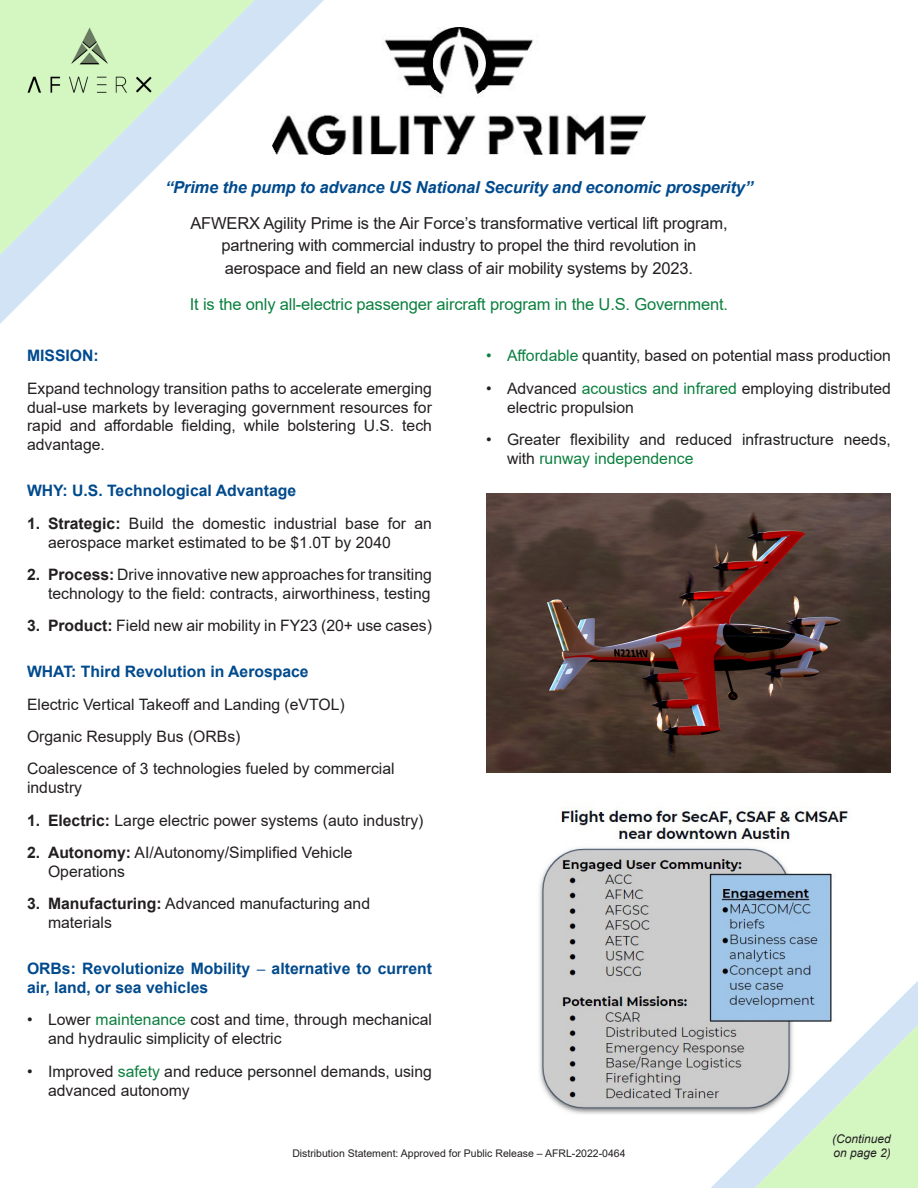
<style>
.page{position:relative;width:918px;height:1188px;background:#fff}
.page>*{position:absolute;margin:0;border:0;box-sizing:border-box;transform-origin:0 0}
.Body_Text{font:16.5px/22.5px "Arial";letter-spacing:-.01em;color:#231f20;text-align:center}
.Body_Text-2{font:16.5px "Arial";letter-spacing:-.01em;color:#0c803f}
.Body_Text-3{font:italic 700 16.5px "Arial";letter-spacing:-.01em;color:#004a8d}
.Body_Text-4{font:15.75px/18.9px "Arial";color:#231f20}
.Bold_Headings{font:700 15.75px/18.9px "Arial";color:#004a8d}
.Continued_Text{font:italic 12px "Arial";color:#231f20}
.Footer_Text{font:10.5px "Arial";color:#231f20}
.s1{font-weight:700}
.s2{font-family:"Proxima Nova";font-weight:400}
.s3{color:#0c803f}
</style>
<div class="page">
<svg style="left:711px;top:981px;width:207px;height:207px"></svg>
<svg style="left:0;top:0;width:324px;height:324px"></svg>
<svg style="left:0;top:0;width:255px;height:255px"></svg>
<img style="left:486px;top:494px;width:405px;height:278px">
<img style="left:539px;top:807px;width:314px;height:308px">
<img style="left:25px;top:24px;width:130px;height:71px">
<img style="left:272px;top:27px;width:374px;height:128px">
<p class="Body_Text-3" style="left:165px;top:176px;width:589px">“Prime the pump to advance US National Security and economic prosperity”</p>
<p class="Body_Text" style="left:190px;top:212px;width:539px">AFWERX Agility Prime is the Air Force’s transformative vertical lift program, partnering with commercial industry to propel the third revolution in</p>
<p class="Body_Text" style="left:225px;top:257px;width:470px">aerospace and field an new class of air mobility systems by 2023.</p>
<p class="Body_Text-2" style="left:190px;top:293px;width:540px">It is the only all-electric passenger aircraft program in the U.S. Government.</p>
<p class="Bold_Headings" style="left:27px;top:346px;width:73px">MISSION:</p>
<p class="Body_Text-4" style="left:27px;top:379px;width:406px;text-align:justify">Expand technology transition paths to accelerate emerging dual-use markets by leveraging government resources for rapid and affordable fielding, while bolstering U.S. tech advantage.</p>
<p class="Bold_Headings" style="left:27px;top:481px;width:271px">WHY: U.S. Technological Advantage</p>
<p class="Body_Text-4" style="left:48px;top:514px;width:385px;text-indent:-21px"><span class="s1">1. Strategic:</span> Build the domestic industrial base for an aerospace market estimated to be $1.0T by 2040</p>
<p class="Body_Text-4" style="left:27px;top:565px;width:406px;text-align:right"><span class="s1">2. Process:</span> Drive innovative new approaches for transiting technology to the field: contracts, airworthiness, testing</p>
<p class="Body_Text-4" style="left:27px;top:616px;width:406px"><span class="s1">3. Product:</span> Field new air mobility in FY23 (20+ use cases)</p>
<p class="Bold_Headings" style="left:27px;top:662px;width:283px">WHAT: Third Revolution in Aerospace</p>
<p class="Body_Text-4" style="left:27px;top:694px;width:319px">Electric Vertical Takeoff and Landing (eVTOL)</p>
<p class="Body_Text-4" style="left:27px;top:727px;width:215px">Organic Resupply Bus (ORBs)</p>
<p class="Body_Text-4" style="left:27px;top:759px;width:369px">Coalescence of 3 technologies fueled by commercial industry</p>
<p class="Body_Text-4" style="left:27px;top:811px;width:398px"><span class="s1">1. Electric:</span> Large electric power systems (auto industry)</p>
<p class="Body_Text-4" style="left:48px;top:843px;width:306px;text-indent:-21px"><span class="s1">2. Autonomy:</span> AI/Autonomy/Simplified Vehicle<br>Operations</p>
<p class="Body_Text-4" style="left:48px;top:894px;width:324px;text-indent:-21px"><span class="s1">3. Manufacturing:</span> Advanced manufacturing and materials</p>
<p class="Bold_Headings" style="left:27px;top:959px;width:406px">ORBs: Revolutionize Mobility <span class="s2">–</span> alternative to current air, land, or sea vehicles</p>
<p class="Body_Text-4" style="left:48px;top:1010px;width:385px;text-indent:-21px">• Lower <span class="s3">maintenance</span> cost and time, through mechanical and hydraulic simplicity of electric</p>
<p class="Body_Text-4" style="left:48px;top:1062px;width:385px;text-indent:-21px">• Improved <span class="s3">safety</span> and reduce personnel demands, using advanced autonomy</p>
<p class="Body_Text-4" style="left:486px;top:346px;width:406px"><span class="s3">• Affordable</span> quantity, based on potential mass production</p>
<p class="Body_Text-4" style="left:507px;top:379px;width:385px;text-indent:-21px">• Advanced <span class="s3">acoustics and infrared</span> employing distributed electric propulsion</p>
<p class="Body_Text-4" style="left:507px;top:430px;width:385px;text-indent:-21px">• Greater flexibility and reduced infrastructure needs, with <span class="s3">runway independence</span></p>
<p class="Footer_Text" style="left:292px;top:1146px;width:335px">Distribution Statement: Approved for Public Release – AFRL-2022-0464</p>
<p class="Continued_Text" style="left:832px;top:1131px;width:60px">(Continued</p>
<p class="Continued_Text" style="left:834px;top:1145px;width:59px">on page 2)</p>
</div>
